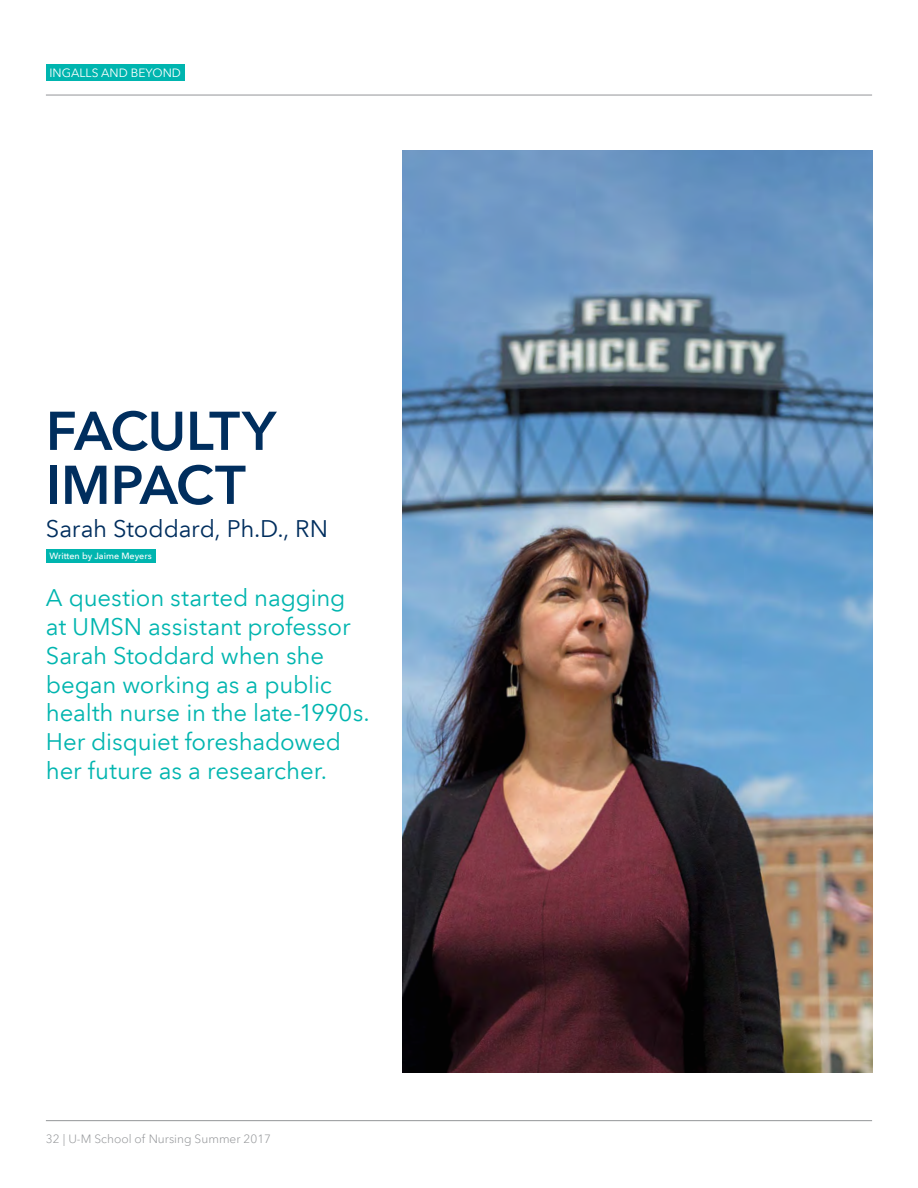
<style>
.page{position:relative;width:918px;height:1188px;background:#fff}
.page>*{position:absolute;margin:0;border:0;box-sizing:border-box;transform-origin:0 0}
.t1{font:600 54px/54px "Avenir Next LT Pro";letter-spacing:-.005em;color:#002e5e}
.body_copy{font:24px/28.8px "Avenir Next LT Pro";letter-spacing:-.005em;color:#00b5af}
.t2{font:24px "Avenir Next LT Pro";letter-spacing:-.01em;color:#002e5e}
.t3{font:300 12px "Avenir Next LT Pro";color:#939598}
.t4{font:12px "Avenir Next LT Pro";color:#fff}
.t5{font:500 9px "Avenir Next LT Pro";color:#fff}
</style>
<div class="page">
<div style="left:46px;top:549px;width:109px;height:14px;background:#00b5af"></div>
<img style="left:402px;top:150px;width:470px;height:922px">
<hr style="left:46px;top:95px;width:826px;height:1px;background:#939598">
<div style="left:46px;top:65px;width:139px;height:16px;background:#00b5af"></div>
<hr style="left:46px;top:1120px;width:826px;height:1px;background:#939598">
<p class="t4" style="left:49px;top:66px;width:133px">INGALLS AND BEYOND</p>
<h1 class="t1" style="left:46px;top:404px;width:232px">FACULTY<br>IMPACT</h1>
<h1 class="t2" style="left:46px;top:514px;width:284px">Sarah Stoddard, Ph.D., RN</h1>
<p class="t5" style="left:49px;top:551px;width:104px">Written by Jaime Meyers</p>
<p class="body_copy" style="left:46px;top:583px;width:325px">A question started nagging at UMSN assistant professor<br>Sarah Stoddard when she began working as a public health nurse in the late-1990s.<br>Her disquiet foreshadowed her future as a researcher.</p>
<p class="t3" style="left:46px;top:1132px;width:227px">32 | U-M School of Nursing Summer 2017</p>
</div>
